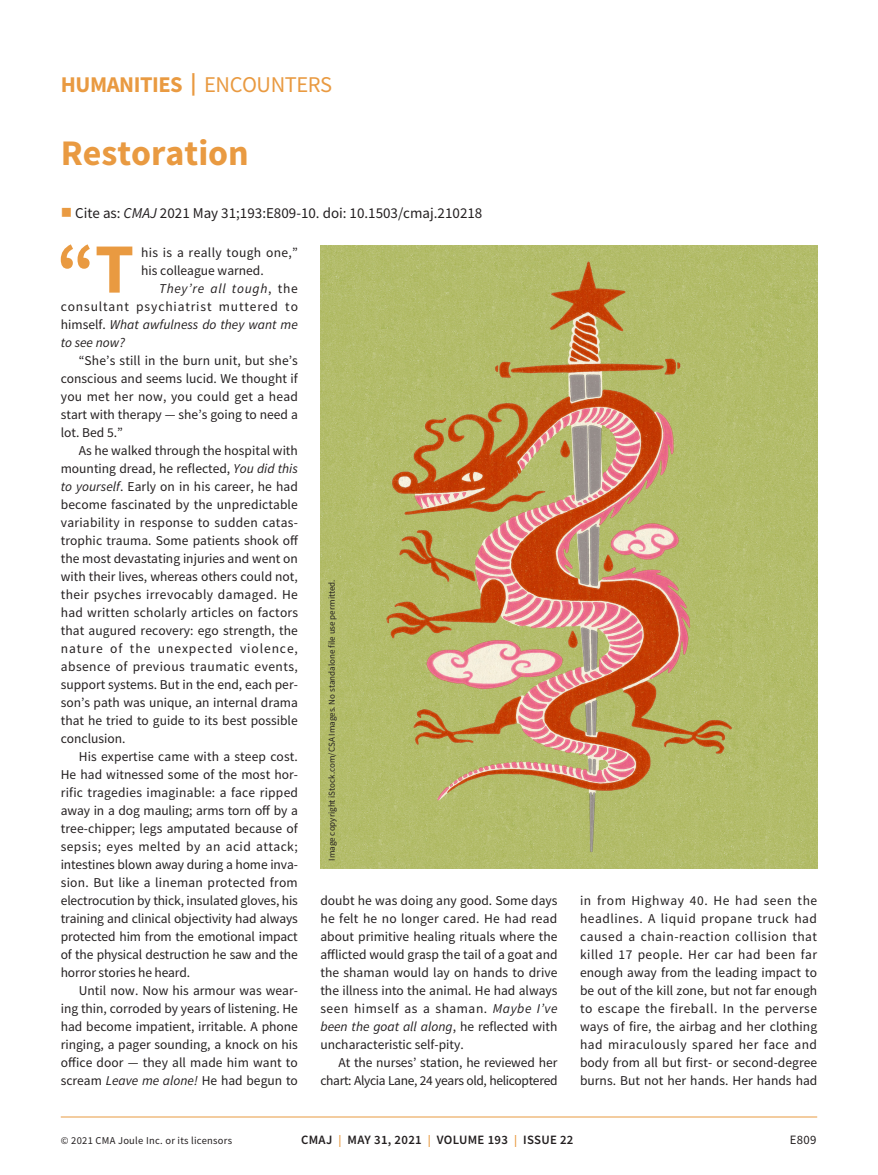
<style>
.page{position:relative;width:878px;height:1175px;background:#fff}
.page>*{position:absolute;margin:0;border:0;box-sizing:border-box;transform-origin:0 0}
.t1{font:700 70.65px "Source Sans Pro";color:#e99a41}
.t2{font:700 36px "Source Sans Pro";color:#e99a41}
.t3{font:700 22.5px "Source Sans Pro";letter-spacing:-.02em;color:#e99a41}
.t4{font:15px "Source Sans Pro";color:#231f20}
.t5{font:13.5px/18px "Source Sans Pro";color:#231f20;text-align:justify}
.t6{font:italic 13.5px/18px "Source Sans Pro";color:#231f20;text-align:justify}
.t7{font:13.5px/18px "Source Sans Pro";letter-spacing:-.025em;color:#231f20;text-align:right}
.t8{font:600 12.75px "Source Sans Pro";letter-spacing:.025em;color:#231f20}
.t9{font:12.75px "Source Sans Pro";color:#231f20}
.t10{font:10.5px "Source Sans Pro";letter-spacing:.025em;color:#231f20}
.t11{font:9px "Source Sans Pro";color:#231f20}
.s1{font-weight:400}
.s2{color:#e99a41}
.s3{font-style:italic}
.s4{font-style:normal}
.s5{font-size:12px;color:#e99a41}
</style>
<div class="page">
<hr style="left:61px;top:1116px;width:756px;height:1px;background:#e99a41">
<img style="left:320px;top:245px;width:497px;height:623px">
<h3 class="t3" style="left:61px;top:69px;width:273px">HUMANITIES | <span class="s1">ENCOUNTERS</span></h3>
<h2 class="t2" style="left:61px;top:129px;width:190px">Restoration</h2>
<p class="t4" style="left:61px;top:203px;width:423px"><span class="s2">■</span> Cite as: <span class="s3">CMAJ</span> 2021 May 31;193:E809-10. doi: 10.1503/cmaj.210218</p>
<h1 class="t1" style="left:57px;top:221px;width:79px">“T</h1>
<p class="t5" style="left:141px;top:243px;width:158px">his is a really tough one,” his colleague warned.</p>
<p class="t6" style="left:61px;top:279px;width:239px;text-indent:98px">They’re all tough<span class="s4">, the consultant psychiatrist muttered to himself.</span> What awfulness do they want me to see now?</p>
<p class="t5" style="left:61px;top:351px;width:239px;text-indent:18px">“She’s still in the burn unit, but she’s conscious and seems lucid. We thought if you met her now, you could get a head start with therapy — she’s going to need a lot. Bed 5.”</p>
<p class="t5" style="left:61px;top:441px;width:239px;text-indent:18px">As he walked through the hospital with mounting dread, he reflected, <span class="s3">You did this to yourself</span>. Early on in his career, he had become fascinated by the unpredictable variability in response to sudden catas&shy;trophic trauma. Some patients shook off the most devastating injuries and went on with their lives, whereas others could not, their psyches irrevocably damaged. He had written scholarly articles on factors that augured recovery: ego strength, the nature of the unexpected violence, absence of previous traumatic events, support systems. But in the end, each per&shy;son’s path was unique, an internal drama that he tried to guide to its best possible conclusion.</p>
<p class="t5" style="left:61px;top:747px;width:239px;text-indent:18px">His expertise came with a steep cost.<br>He had witnessed some of the most hor&shy;rific tragedies imaginable: a face ripped away in a dog mauling; arms torn off by a tree-chipper; legs amputated because of sepsis; eyes melted by an acid attack; intestines blown away during a home inva&shy;sion. But like a lineman protected from electrocution by thick, insulated gloves, his training and clinical objectivity had always protected him from the emotional impact of the physical destruction he saw and the horror stories he heard.</p>
<p class="t5" style="left:61px;top:981px;width:239px;text-indent:18px">Until now. Now his armour was wear&shy;ing thin, corroded by years of listening. He had become impatient, irritable. A phone ringing, a pager sounding, a knock on his office door — they all made him want to scream <span class="s3">Leave me alone!</span> He had begun to</p>
<p class="t11" style="left:326px;top:860px;width:283px;rotate:-90deg">Image copyright iStock.com/CSA Images. No standalone file use permitted.</p>
<p class="t5" style="left:320px;top:891px;width:239px">doubt he was doing any good. Some days he felt he no longer cared. He had read about primitive healing rituals where the afflicted would grasp the tail of a goat and the shaman would lay on hands to drive the illness into the animal. He had always seen himself as a shaman. <span class="s3">Maybe I’ve been the goat all along</span>, he reflected with uncharacteristic self-pity.</p>
<p class="t7" style="left:320px;top:1053px;width:239px">At the nurses’ station, he reviewed her chart: Alycia Lane, 24 years old, helicoptered</p>
<p class="t5" style="left:580px;top:891px;width:239px">in from Highway 40. He had seen the headlines. A liquid propane truck had caused a chain-reaction collision that killed 17 people. Her car had been far enough away from the leading impact to be out of the kill zone, but not far enough to escape the fireball. In the perverse ways of fire, the airbag and her clothing had miraculously spared her face and body from all but first- or second-degree burns. But not her hands. Her hands had</p>
<p class="t10" style="left:61px;top:1134px;width:173px">© 2021 CMA Joule Inc. or its licensors</p>
<p class="t8" style="left:301px;top:1131px;width:274px">CMAJ <span class="s5">|</span> MAY 31, 2021 <span class="s5">|</span> VOLUME 193 <span class="s5">|</span> ISSUE 22</p>
<p class="t9" style="left:789px;top:1132px;width:28px">E809</p>
</div>
